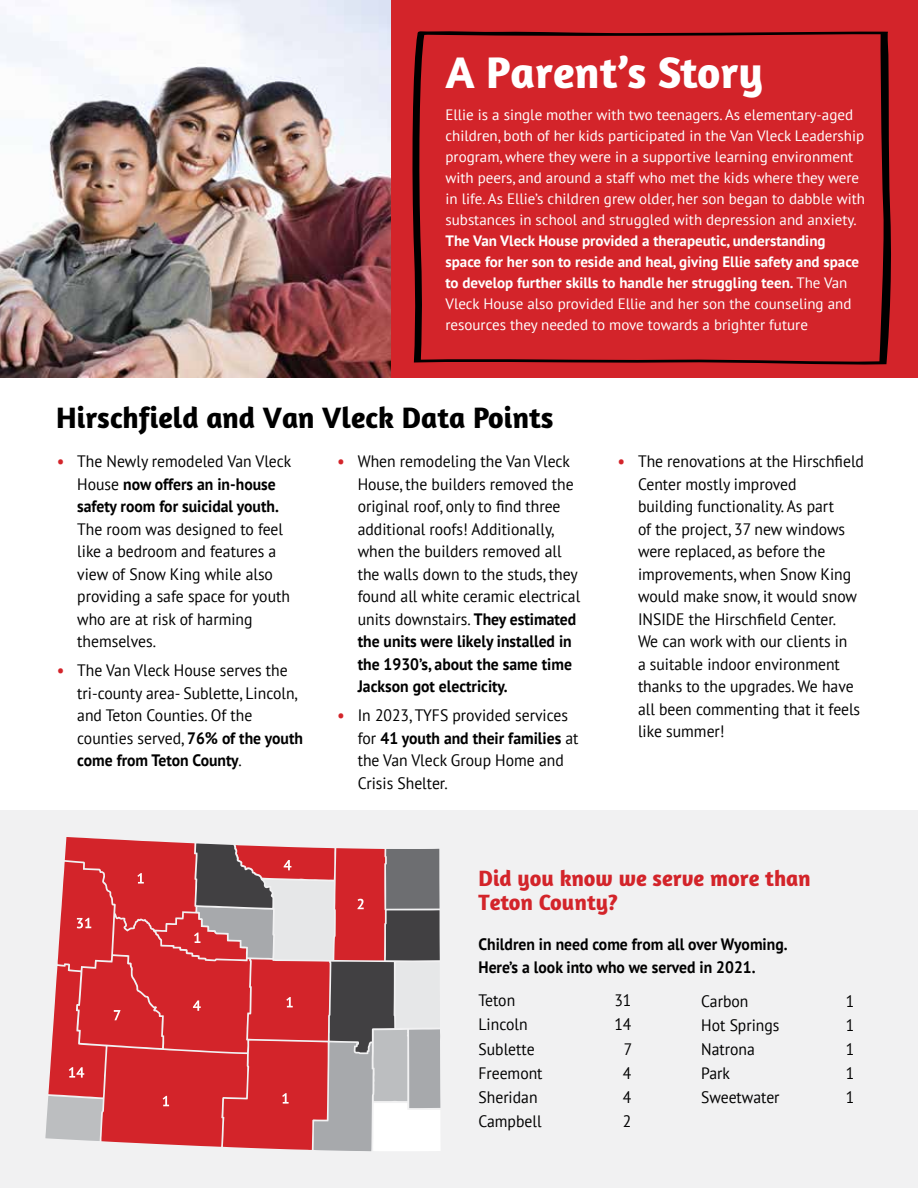
<style>
.page{position:relative;width:918px;height:1188px;background:#fff}
.page>*{position:absolute;margin:0;border:0;box-sizing:border-box;transform-origin:0 0}
.t1{font:700 45px "Amaranth";color:#fff}
.t2{font:700 30px "Amaranth";color:#000}
.t3{font:700 22.5px/24px "Amaranth";color:#d3242a}
.t4{font:16.5px/22.5px "PT Sans";color:#000;scale:.95 1}
.t5{font:700 16.5px/22.5px "PT Sans";color:#000;text-align:center;scale:.95 1}
.t6{font:15px/21px "PT Sans";color:#fff}
.t7{font:700 15px/21px "PT Sans";color:#fff}
.s1{font-weight:400}
.s2{font-weight:700;color:#d3242a}
.s3{font-weight:700}
.s4{color:#d3242a}
</style>
<div class="page">
<img style="left:0;top:0;width:392px;height:378px">
<div style="left:392px;top:0;width:526px;height:378px;background:#d3242a"></div>
<div style="left:0;top:810px;width:918px;height:378px;background:#f1f1f2"></div>
<svg style="left:412px;top:31px;width:479px;height:334px"></svg>
<svg style="left:45px;top:837px;width:396px;height:314px"></svg>
<h1 class="t1" style="left:446px;top:44px;width:319px">A Parent’s Story</h1>
<p class="t6" style="left:446px;top:104px;width:421px">Ellie is a single mother with two teenagers. As elementary-aged children, both of her kids participated in the Van Vleck Leadership program, where they were in a supportive learning environment with peers, and around a staff who met the kids where they were in life. As Ellie’s children grew older, her son began to dabble with substances in school and struggled with depression and anxiety.</p>
<p class="t7" style="left:446px;top:230px;width:415px">The Van Vleck House provided a therapeutic, understanding space for her son to reside and heal, giving Ellie safety and space to develop further skills to handle her struggling teen. <span class="s1">The Van Vleck House also provided Ellie and her son the counseling and resources they needed to move towards a brighter future</span></p>
<h2 class="t2" style="left:56px;top:398px;width:499px">Hirschfield and Van Vleck Data Points</h2>
<p class="t4" style="left:358px;top:450px;width:236px;text-indent:-20px"><span class="s2">•</span> When remodeling the Van Vleck<br>House, the builders removed the original roof, only to find three additional roofs! Additionally, when the builders removed all the walls down to the studs, they found all white ceramic electrical units downstairs. <span class="s3">They estimated the units were likely installed in the 1930’s, about the same time<br>Jackson got electricity.</span></p>
<p class="t4" style="left:358px;top:704px;width:234px;text-indent:-20px"><span class="s2">•</span> In 2023, TYFS provided services for <span class="s3">41 youth and their families</span> at the Van Vleck Group Home and<br>Crisis Shelter.</p>
<p class="t5" style="left:57px;top:450px;width:248px"><span class="s4">•</span> <span class="s1">The Newly remodeled Van Vleck<br>House</span> now offers an in-house safety room for suicidal youth.</p>
<p class="t4" style="left:77px;top:517px;width:225px">The room was designed to feel like a bedroom and features a view of Snow King while also providing a safe space for youth who are at risk of harming themselves.</p>
<p class="t4" style="left:77px;top:659px;width:239px;text-indent:-20px"><span class="s2">•</span> The Van Vleck House serves the tri-county area- Sublette, Lincoln, and Teton Counties. Of the counties served, <span class="s3">76% of the youth come from Teton County</span>.</p>
<p class="t4" style="left:638px;top:450px;width:239px;text-indent:-20px"><span class="s2">•</span> The renovations at the Hirschfield<br>Center mostly improved<br>building functionality. As part<br>of the project, 37 new windows were replaced, as before the improvements, when Snow King would make snow, it would snow<br>INSIDE the Hirschfield Center.<br>We can work with our clients in<br>a suitable indoor environment thanks to the upgrades. We have all been commenting that it feels like summer!</p>
<h3 class="t3" style="left:478px;top:866px;width:334px">Did you know we serve more than<br>Teton County?</h3>
<p class="t5" style="left:478px;top:933px;width:327px;text-align:left">Children in need come from all over Wyoming.<br>Here’s a look into who we served in 2021.</p>
<p class="t4" style="left:479px;top:989px;width:40px">Teton</p>
<p class="t4" style="left:614px;top:989px;width:19px">31</p>
<p class="t4" style="left:479px;top:1013px;width:53px">Lincoln</p>
<p class="t4" style="left:614px;top:1013px;width:19px">14</p>
<p class="t4" style="left:479px;top:1037px;width:61px">Sublette</p>
<p class="t4" style="left:624px;top:1037px;width:10px">7</p>
<p class="t4" style="left:479px;top:1061px;width:69px">Freemont</p>
<p class="t4" style="left:623px;top:1061px;width:10px">4</p>
<p class="t4" style="left:479px;top:1085px;width:64px">Sheridan</p>
<p class="t4" style="left:623px;top:1085px;width:10px">4</p>
<p class="t4" style="left:479px;top:1109px;width:68px">Campbell</p>
<p class="t4" style="left:623px;top:1109px;width:10px">2</p>
<p class="t4" style="left:701px;top:989px;width:51px">Carbon</p>
<p class="t4" style="left:846px;top:989px;width:10px">1</p>
<p class="t4" style="left:701px;top:1013px;width:84px">Hot Springs</p>
<p class="t4" style="left:846px;top:1013px;width:10px">1</p>
<p class="t4" style="left:701px;top:1037px;width:58px">Natrona</p>
<p class="t4" style="left:846px;top:1037px;width:10px">1</p>
<p class="t4" style="left:701px;top:1061px;width:32px">Park</p>
<p class="t4" style="left:846px;top:1061px;width:10px">1</p>
<p class="t4" style="left:701px;top:1085px;width:84px">Sweetwater</p>
<p class="t4" style="left:846px;top:1085px;width:10px">1</p>
</div>
